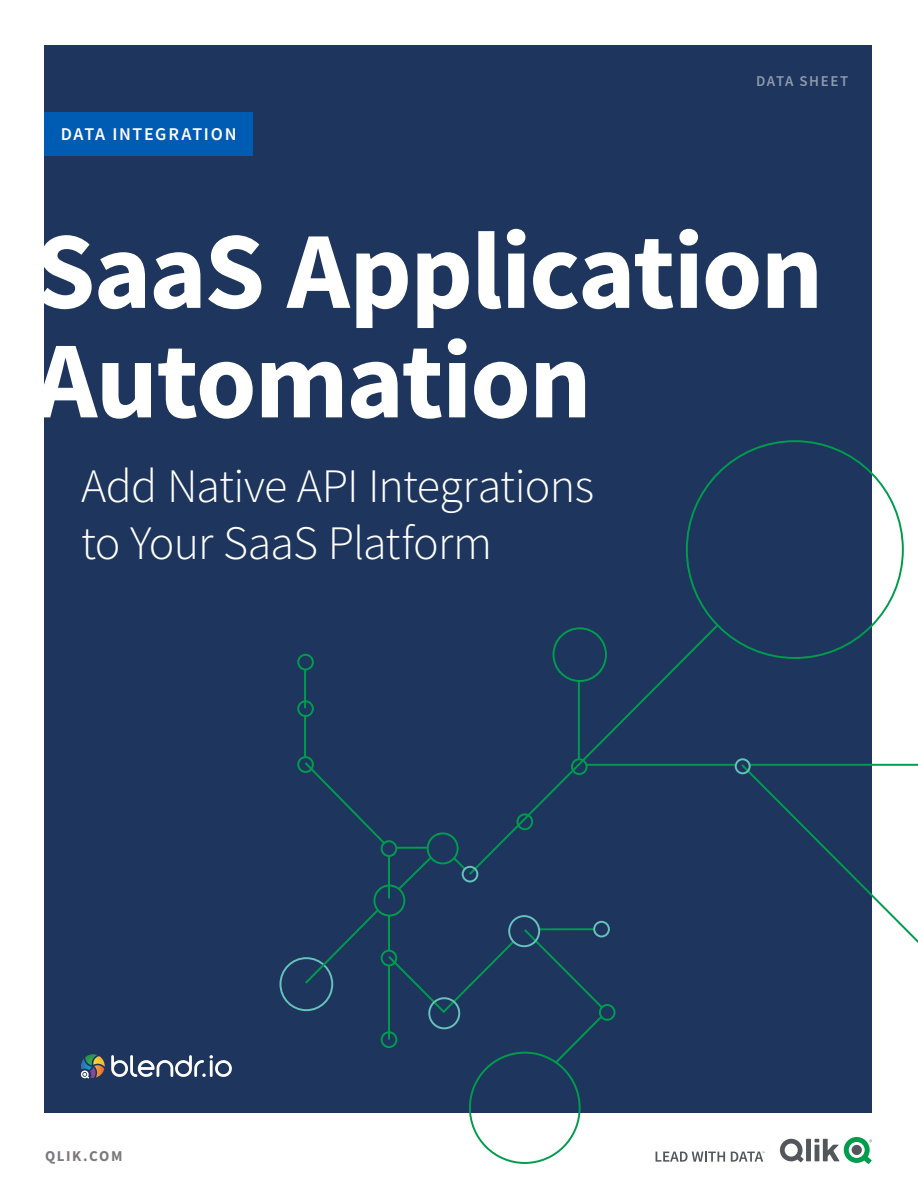
<style>
.page{position:relative;width:918px;height:1188px;background:#fff}
.page>*{position:absolute;margin:0;border:0;box-sizing:border-box;transform-origin:0 0}
.t1{font:700 109.5px/109.5px "Source Sans Pro";letter-spacing:-.015em;color:#fff}
.t2{font:300 48px/57.6px "Source Sans Pro";letter-spacing:-.02em;color:#fff}
.t3{font:600 18px "Source Sans Pro";letter-spacing:.095em;color:#fff}
.t4{font:600 15px "Source Sans Pro";letter-spacing:.1em;color:#fff}
.t5{font:700 15px "Source Sans Pro";letter-spacing:.105em;color:#7b797d}
</style>
<div class="page">
<div style="left:44px;top:45px;width:828px;height:1068px;background:#1e355e"></div>
<svg style="left:685px;top:440px;width:219px;height:183px"></svg>
<svg style="left:380px;top:623px;width:538px;height:541px"></svg>
<svg style="left:296px;top:653px;width:321px;height:377px"></svg>
<div style="left:735px;top:758px;width:16px;height:16px;border:2px solid #66c2ba;border-radius:50%"></div>
<svg style="left:780px;top:1137px;width:92px;height:27px"></svg>
<svg style="left:656px;top:1152px;width:69px;height:10px"></svg>
<svg style="left:731px;top:1152px;width:34px;height:10px"></svg>
<div style="left:44px;top:112px;width:209px;height:44px;background:#005cb3"></div>
<svg style="left:111px;top:1055px;width:121px;height:22px"></svg>
<svg style="left:81px;top:1054px;width:24px;height:24px"></svg>
<p class="t3" style="left:61px;top:123px;width:177px">DATA INTEGRATION</p>
<p class="t4" style="left:756px;top:71px;width:94px">DATA SHEET</p>
<h1 class="t1" style="left:34px;top:215px;width:790px">SaaS Application<br>Automation</h1>
<p class="t2" style="left:81px;top:457px;width:515px">Add Native API Integrations to Your SaaS Platform</p>
<p class="t5" style="left:45px;top:1145px;width:79px">QLIK.COM</p>
</div>
